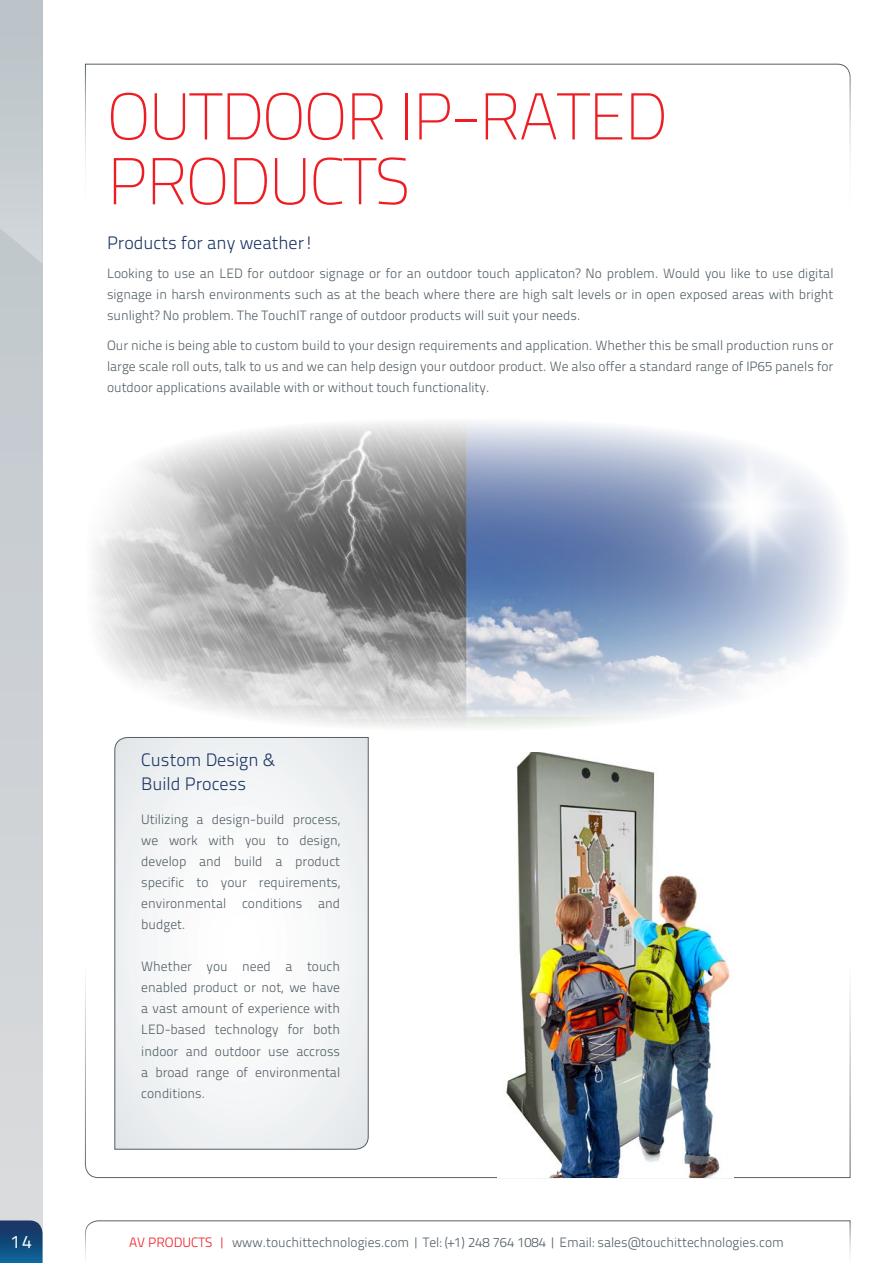
<style>
.page{position:relative;width:893px;height:1263px;background:#fff}
.page>*{position:absolute;margin:0;border:0;box-sizing:border-box;transform-origin:0 0}
.t1{font:100 66px/64.8px "Titillium Text 22 L";letter-spacing:-.025em;color:#ee1d23}
.t2{font:300 18px/24px "Titillium Text 22 L";color:#1c3666}
.t3{font:18px "Titillium Text 22 L";color:#fff}
.t4{font:300 13.5px/21px "Titillium Text 22 L";color:#525e65;text-align:justify}
.s1{color:#ee1d23}
</style>
<div class="page">
<svg style="left:85px;top:1220px;width:766px;height:40px"></svg>
<div style="left:0;top:0;width:43px;height:1263px;background:#ced2d6"></div>
<svg style="left:0;top:1220px;width:43px;height:43px;background:#1a4f7f"></svg>
<svg style="left:0;top:0;width:43px;height:264px"></svg>
<img style="left:95px;top:422px;width:748px;height:306px">
<svg style="left:114px;top:737px;width:255px;height:413px"></svg>
<img style="left:506px;top:753px;width:224px;height:424px">
<p class="t1" style="left:107px;top:81px;width:562px">OUTDOOR IP-RATED<br>PRODUCTS</p>
<p class="t2" style="left:107px;top:229px;width:208px">Products for any weather!</p>
<p class="t4" style="left:107px;top:262px;width:728px">Looking to use an LED for outdoor signage or for an outdoor touch applicaton? No problem. Would you like to use digital signage in harsh environments such as at the beach where there are high salt levels or in open exposed areas with bright sunlight? No problem. The TouchIT range of outdoor products will suit your needs.</p>
<p class="t4" style="left:107px;top:334px;width:728px">Our niche is being able to custom build to your design requirements and application. Whether this be small production runs or large scale roll outs, talk to us and we can help design your outdoor product. We also offer a standard range of IP65 panels for outdoor applications available with or without touch functionality.</p>
<h2 class="t3" style="left:11px;top:1229px;width:22px">14</h2>
<p class="t2" style="left:141px;top:747px;width:136px">Custom Design &amp;<br>Build Process</p>
<p class="t4" style="left:141px;top:808px;width:200px">Utilizing a design-build process, we work with you to design, develop and build a product specific to your requirements, environmental conditions and budget.</p>
<p class="t4" style="left:141px;top:955px;width:200px">Whether you need a touch enabled product or not, we have a vast amount of experience with LED-based technology for both indoor and outdoor use accross a broad range of environmental conditions.</p>
<p class="t4" style="left:129px;top:1231px;width:656px"><span class="s1">AV PRODUCTS |</span> www.touchittechnologies.com | Tel: (+1) 248 764 1084 | Email: sales@touchittechnologies.com</p>
</div>
